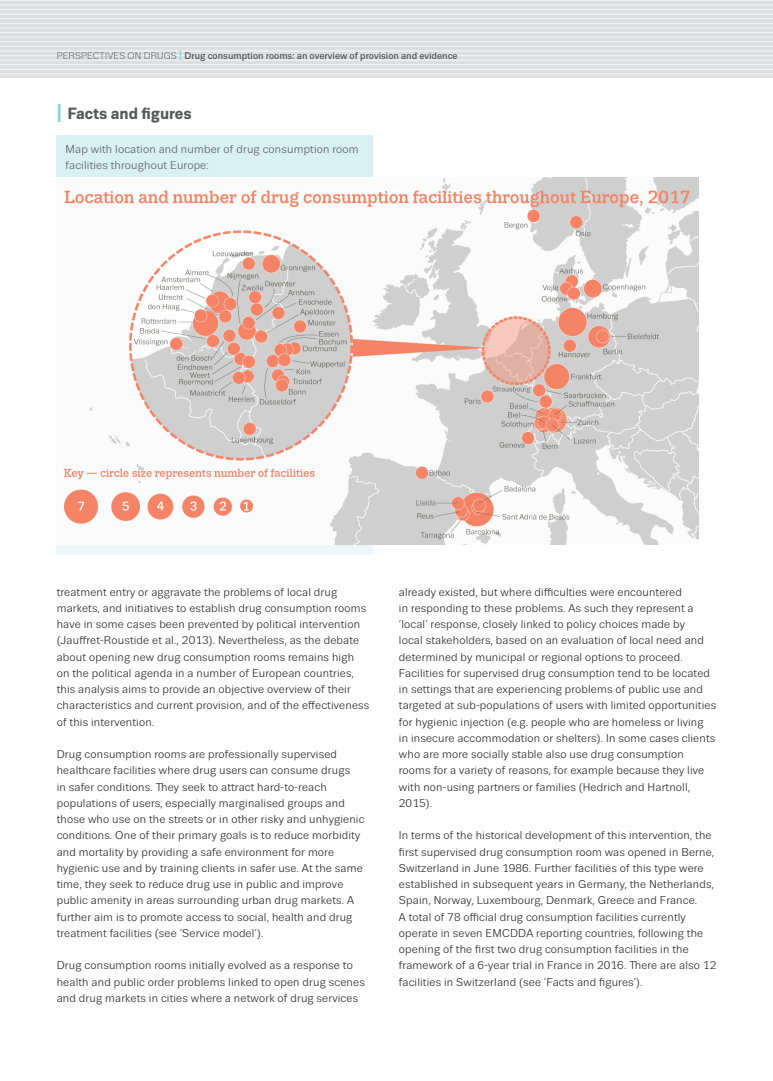
<style>
.page{position:relative;width:773px;height:1081px;background:#fff}
.page>*{position:absolute;margin:0;border:0;box-sizing:border-box;transform-origin:0 0}
.perex_minus{font:700 16.25px "Trivia Sans";color:#57585a}
.regular_text{font:11.25px/16.2px "Trivia Sans";letter-spacing:.015em;color:#231f20}
.t1{font:11.25px/16.2px "Trivia Sans";letter-spacing:.015em;color:#57585a}
.t2{font:500 9.62px "Trivia Sans";color:#57585a}
.s1{font-weight:300;color:#312f30}
.s2{font-size:13.5px;color:#85d3e1}
.s3{font-size:25.5px;color:#85d3e1}
</style>
<div class="page">
<div style="left:0;top:0;width:772px;height:78px;background:#dddee0"></div>
<hr style="left:0;top:0;width:772px;height:1px;background:#f2f3f4">
<hr style="left:0;top:4px;width:772px;height:2px;background:#f2f3f4">
<hr style="left:0;top:9px;width:772px;height:1px;background:#f2f3f4">
<hr style="left:0;top:13px;width:772px;height:2px;background:#f2f3f4">
<hr style="left:0;top:18px;width:772px;height:1px;background:#f2f3f4">
<hr style="left:0;top:23px;width:772px;height:1px;background:#f2f3f4">
<hr style="left:0;top:27px;width:772px;height:2px;background:#f2f3f4">
<hr style="left:0;top:32px;width:772px;height:1px;background:#f2f3f4">
<hr style="left:0;top:36px;width:772px;height:2px;background:#f2f3f4">
<hr style="left:0;top:41px;width:772px;height:1px;background:#f2f3f4">
<hr style="left:0;top:46px;width:772px;height:1px;background:#f2f3f4">
<hr style="left:0;top:50px;width:772px;height:2px;background:#f2f3f4">
<hr style="left:0;top:55px;width:772px;height:1px;background:#f2f3f4">
<hr style="left:0;top:60px;width:772px;height:1px;background:#f2f3f4">
<hr style="left:0;top:64px;width:772px;height:1px;background:#f2f3f4">
<hr style="left:0;top:69px;width:772px;height:1px;background:#f2f3f4">
<hr style="left:0;top:73px;width:772px;height:2px;background:#f2f3f4">
<div style="left:57px;top:135px;width:316px;height:43px;background:#d9f0f5"></div>
<div style="left:57px;top:178px;width:316px;height:377px;background:#ecf7fa"></div>
<img style="left:57px;top:178px;width:641px;height:367px">
<p class="t2" style="left:57px;top:50px;width:402px"><span class="s1">PERSPECTIVES ON DRUGS</span> <span class="s2">I</span> Drug consumption rooms: an overview of provision and evidence</p>
<p class="perex_minus" style="left:57px;top:105px;width:136px"><span class="s3">I</span> Facts and figures</p>
<p class="t1" style="left:66px;top:141px;width:294px">Map with location and number of drug consumption room facilities throughout Europe:</p>
<p class="regular_text" style="left:57px;top:584px;width:314px">treatment entry or aggravate the problems of local drug markets, and initiatives to establish drug consumption rooms have in some cases been prevented by political intervention (Jauffret-Roustide et al., 2013). Nevertheless, as the debate about opening new drug consumption rooms remains high on the political agenda in a number of European countries, this analysis aims to provide an objective overview of their characteristics and current provision, and of the effectiveness of this intervention.</p>
<p class="regular_text" style="left:57px;top:746px;width:309px">Drug consumption rooms are professionally supervised healthcare facilities where drug users can consume drugs<br>in safer conditions. They seek to attract hard-to-reach populations of users, especially marginalised groups and those who use on the streets or in other risky and unhygienic conditions. One of their primary goals is to reduce morbidity and mortality by providing a safe environment for more hygienic use and by training clients in safer use. At the same time, they seek to reduce drug use in public and improve public amenity in areas surrounding urban drug markets. A further aim is to promote access to social, health and drug treatment facilities (see ‘Service model’).</p>
<p class="regular_text" style="left:57px;top:957px;width:309px">Drug consumption rooms initially evolved as a response to health and public order problems linked to open drug scenes and drug markets in cities where a network of drug services</p>
<p class="regular_text" style="left:399px;top:584px;width:319px">already existed, but where difficulties were encountered<br>in responding to these problems. As such they represent a ‘local’ response, closely linked to policy choices made by<br>local stakeholders, based on an evaluation of local need and determined by municipal or regional options to proceed.<br>Facilities for supervised drug consumption tend to be located in settings that are experiencing problems of public use and targeted at sub-populations of users with limited opportunities for hygienic injection (e.g. people who are homeless or living<br>in insecure accommodation or shelters). In some cases clients who are more socially stable also use drug consumption rooms for a variety of reasons, for example because they live with non-using partners or families (Hedrich and Hartnoll, 2015).</p>
<p class="regular_text" style="left:399px;top:827px;width:319px">In terms of the historical development of this intervention, the first supervised drug consumption room was opened in Berne, Switzerland in June 1986. Further facilities of this type were established in subsequent years in Germany, the Netherlands, Spain, Norway, Luxembourg, Denmark, Greece and France.<br>A total of 78 official drug consumption facilities currently operate in seven EMCDDA reporting countries, following the opening of the first two drug consumption facilities in the framework of a 6-year trial in France in 2016. There are also 12 facilities in Switzerland (see ‘Facts and figures’).</p>
</div>
